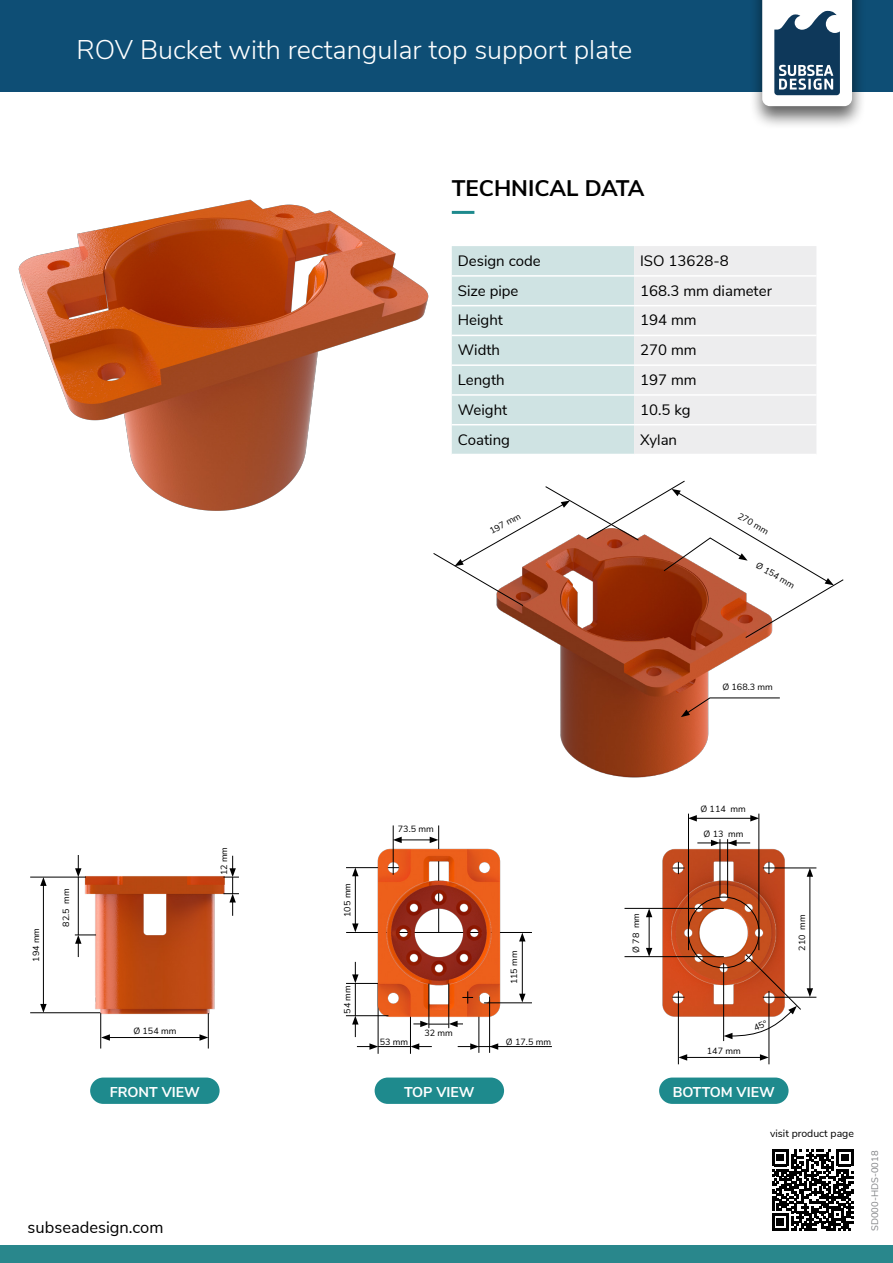
<style>
.page{position:relative;width:893px;height:1263px;background:#fff}
.page>*{position:absolute;margin:0;border:0;box-sizing:border-box;transform-origin:0 0}
.t1{font:300 27px "Nunito Sans";color:#fff}
.t2{font:700 22.5px "Nunito Sans";color:#000}
.t3{font:16.5px "Nunito Sans";color:#000}
.t4{font:15px "Nunito Sans";color:#000}
.t5{font:700 14.25px "Nunito Sans";color:#fff}
.small{font:10.5px "Nunito Sans";color:#000}
.t6{font:9.45px "Nunito Sans";color:#808285}
.t7{font:9px "Nunito Sans";color:#000}
</style>
<div class="page">
<div style="left:0;top:0;width:893px;height:91px;background:#0e4e75"></div>
<div style="left:749px;top:0;width:117px;height:129px;background:#000;opacity:.61"></div>
<svg style="left:762px;top:0;width:90px;height:106px;background:#97a9b7"></svg>
<svg style="left:452px;top:246px;width:364px;height:208px;background:#dee8e8"></svg>
<hr style="left:452px;top:275px;width:182px;height:2px;background:#fff">
<hr style="left:634px;top:275px;width:182px;height:2px;background:#fff">
<hr style="left:452px;top:305px;width:182px;height:1px;background:#fff">
<hr style="left:634px;top:305px;width:182px;height:1px;background:#fff">
<hr style="left:452px;top:335px;width:182px;height:1px;background:#fff">
<hr style="left:634px;top:335px;width:182px;height:1px;background:#fff">
<hr style="left:452px;top:364px;width:182px;height:2px;background:#fff">
<hr style="left:634px;top:364px;width:182px;height:2px;background:#fff">
<hr style="left:452px;top:394px;width:182px;height:2px;background:#fff">
<hr style="left:634px;top:394px;width:182px;height:2px;background:#fff">
<hr style="left:452px;top:424px;width:182px;height:1px;background:#fff">
<hr style="left:634px;top:424px;width:182px;height:1px;background:#fff">
<hr style="left:452px;top:211px;width:22px;height:3px;background:#1e8a8d">
<div style="left:0;top:1246px;width:893px;height:17px;background:#29878c"></div>
<svg style="left:772px;top:1149px;width:81px;height:82px"></svg>
<img style="left:18px;top:199px;width:434px;height:312px">
<img style="left:548px;top:638px;width:218px;height:140px">
<svg style="left:433px;top:481px;width:411px;height:157px"></svg>
<svg style="left:681px;top:697px;width:99px;height:20px"></svg>
<img style="left:77px;top:868px;width:146px;height:155px">
<hr style="left:30px;top:877px;width:56px;height:1px;background:#000">
<hr style="left:30px;top:1012px;width:70px;height:1px;background:#000">
<hr style="left:100px;top:1013px;width:1px;height:35px;background:#000">
<hr style="left:208px;top:1013px;width:1px;height:35px;background:#000">
<svg style="left:75px;top:855px;width:6px;height:22px"></svg>
<svg style="left:75px;top:935px;width:21px;height:22px"></svg>
<hr style="left:43px;top:883px;width:1px;height:123px;background:#000">
<svg style="left:40px;top:1004px;width:7px;height:9px"></svg>
<svg style="left:40px;top:877px;width:7px;height:9px"></svg>
<hr style="left:107px;top:1037px;width:95px;height:1px;background:#000">
<svg style="left:101px;top:1034px;width:9px;height:7px"></svg>
<svg style="left:199px;top:1034px;width:9px;height:7px"></svg>
<hr style="left:78px;top:877px;width:1px;height:58px;background:#000">
<svg style="left:223px;top:856px;width:16px;height:60px"></svg>
<hr style="left:522px;top:939px;width:1px;height:57px;background:#000">
<svg style="left:519px;top:933px;width:6px;height:8px"></svg>
<svg style="left:519px;top:994px;width:6px;height:8px"></svg>
<svg style="left:352px;top:1023px;width:7px;height:14px"></svg>
<svg style="left:357px;top:1043px;width:21px;height:7px"></svg>
<svg style="left:411px;top:1043px;width:21px;height:7px"></svg>
<hr style="left:496px;top:1046px;width:56px;height:1px;background:#000">
<hr style="left:399px;top:840px;width:33px;height:1px;background:#000">
<svg style="left:394px;top:837px;width:8px;height:6px"></svg>
<svg style="left:430px;top:837px;width:8px;height:6px"></svg>
<hr style="left:378px;top:1046px;width:32px;height:1px;background:#000">
<svg style="left:413px;top:1023px;width:50px;height:4px"></svg>
<svg style="left:458px;top:1043px;width:40px;height:7px"></svg>
<hr style="left:438px;top:825px;width:1px;height:108px;background:#000">
<hr style="left:346px;top:932px;width:186px;height:1px;background:#000">
<hr style="left:346px;top:867px;width:55px;height:1px;background:#000">
<hr style="left:346px;top:983px;width:33px;height:1px;background:#000">
<hr style="left:378px;top:984px;width:1px;height:70px;background:#000">
<hr style="left:410px;top:1014px;width:1px;height:40px;background:#000">
<hr style="left:479px;top:997px;width:1px;height:56px;background:#000">
<img style="left:350px;top:843px;width:158px;height:180px">
<svg style="left:462px;top:991px;width:11px;height:12px"></svg>
<hr style="left:489px;top:997px;width:1px;height:56px;background:#000">
<hr style="left:484px;top:1002px;width:48px;height:1px;background:#000">
<hr style="left:448px;top:984px;width:1px;height:44px;background:#000">
<hr style="left:346px;top:1015px;width:42px;height:1px;background:#000">
<hr style="left:393px;top:825px;width:1px;height:50px;background:#000">
<hr style="left:429px;top:984px;width:1px;height:44px;background:#000">
<div style="left:90px;top:1077px;width:130px;height:27px;background:#1e8a8d;border-radius:13px"></div>
<div style="left:375px;top:1077px;width:129px;height:27px;background:#1e8a8d;border-radius:13px"></div>
<div style="left:659px;top:1077px;width:129px;height:27px;background:#1e8a8d;border-radius:13px"></div>
<img style="left:629px;top:838px;width:187px;height:188px">
<hr style="left:685px;top:1057px;width:77px;height:1px;background:#000">
<svg style="left:760px;top:1054px;width:9px;height:7px"></svg>
<svg style="left:679px;top:1054px;width:8px;height:7px"></svg>
<hr style="left:810px;top:874px;width:1px;height:117px;background:#000">
<svg style="left:807px;top:869px;width:6px;height:8px"></svg>
<svg style="left:807px;top:988px;width:6px;height:9px"></svg>
<hr style="left:694px;top:818px;width:59px;height:1px;background:#000">
<svg style="left:689px;top:815px;width:8px;height:6px"></svg>
<svg style="left:750px;top:815px;width:9px;height:6px"></svg>
<hr style="left:688px;top:814px;width:1px;height:136px;background:#000">
<hr style="left:720px;top:839px;width:1px;height:58px;background:#000">
<hr style="left:727px;top:839px;width:1px;height:58px;background:#000">
<hr style="left:759px;top:814px;width:1px;height:136px;background:#000">
<hr style="left:624px;top:908px;width:100px;height:1px;background:#000">
<hr style="left:624px;top:956px;width:100px;height:1px;background:#000">
<hr style="left:769px;top:991px;width:1px;height:73px;background:#000">
<hr style="left:763px;top:997px;width:53px;height:1px;background:#000">
<hr style="left:763px;top:868px;width:53px;height:1px;background:#000">
<svg style="left:672px;top:862px;width:12px;height:12px"></svg>
<hr style="left:678px;top:991px;width:1px;height:73px;background:#000">
<div style="left:688px;top:897px;width:71px;height:71px;border:1px solid #000;border-radius:50%"></div>
<hr style="left:723px;top:963px;width:1px;height:78px;background:#000">
<svg style="left:697px;top:840px;width:53px;height:6px"></svg>
<hr style="left:649px;top:915px;width:1px;height:35px;background:#000">
<svg style="left:646px;top:908px;width:6px;height:9px"></svg>
<svg style="left:646px;top:948px;width:6px;height:9px"></svg>
<svg style="left:724px;top:954px;width:77px;height:85px"></svg>
<p class="t1" style="left:77px;top:30px;width:557px">ROV Bucket with rectangular top support plate</p>
<p class="t2" style="left:452px;top:172px;width:194px">TECHNICAL DATA</p>
<p class="t4" style="left:458px;top:249px;width:84px">Design code</p>
<p class="t4" style="left:640px;top:249px;width:90px">ISO 13628-8</p>
<p class="t4" style="left:458px;top:280px;width:62px">Size pipe</p>
<p class="t4" style="left:640px;top:280px;width:133px">168.3 mm diameter</p>
<p class="t4" style="left:458px;top:309px;width:47px">Height</p>
<p class="t4" style="left:640px;top:309px;width:58px">194 mm</p>
<p class="t4" style="left:458px;top:339px;width:44px">Width</p>
<p class="t4" style="left:640px;top:339px;width:58px">270 mm</p>
<p class="t4" style="left:458px;top:369px;width:48px">Length</p>
<p class="t4" style="left:640px;top:369px;width:58px">197 mm</p>
<p class="t4" style="left:458px;top:399px;width:51px">Weight</p>
<p class="t4" style="left:640px;top:399px;width:52px">10.5 kg</p>
<p class="t4" style="left:458px;top:428px;width:54px">Coating</p>
<p class="t4" style="left:640px;top:428px;width:39px">Xylan</p>
<p class="t7" style="left:487px;top:526px;width:35px;rotate:-29deg">197 mm</p>
<p class="t7" style="left:742px;top:509px;width:35px;rotate:30deg">270 mm</p>
<p class="t7" style="left:760px;top:559px;width:45px;rotate:30deg">Ø 154 mm</p>
<p class="t7" style="left:722px;top:680px;width:52px">Ø 168.3 mm</p>
<p class="t7" style="left:30px;top:962px;width:35px;rotate:-90deg">194 mm</p>
<p class="t7" style="left:59px;top:927px;width:40px;rotate:-90deg">82.5 mm</p>
<p class="t7" style="left:218px;top:875px;width:30px;rotate:-90deg">12 mm</p>
<p class="t7" style="left:133px;top:1025px;width:45px">Ø 154 mm</p>
<p class="t7" style="left:341px;top:917px;width:35px;rotate:-90deg">105 mm</p>
<p class="t7" style="left:341px;top:1014px;width:30px;rotate:-90deg">54 mm</p>
<p class="t7" style="left:398px;top:822px;width:37px">73.5 mm</p>
<p class="t7" style="left:380px;top:1035px;width:30px">53 mm</p>
<p class="t7" style="left:424px;top:1026px;width:30px">32 mm</p>
<p class="t7" style="left:507px;top:984px;width:35px;rotate:-90deg">115 mm</p>
<p class="t7" style="left:506px;top:1035px;width:47px">Ø 17.5 mm</p>
<p class="t7" style="left:700px;top:802px;width:47px">Ø 114 mm</p>
<p class="t7" style="left:704px;top:827px;width:41px">Ø 13 mm</p>
<p class="t7" style="left:629px;top:953px;width:41px;rotate:-90deg">Ø 78 mm</p>
<p class="t7" style="left:795px;top:951px;width:38px;rotate:-90deg">210 mm</p>
<p class="t7" style="left:707px;top:1044px;width:35px">147 mm</p>
<p class="t5" style="left:110px;top:1081px;width:92px">FRONT VIEW</p>
<p class="t5" style="left:404px;top:1081px;width:72px">TOP VIEW</p>
<p class="t5" style="left:673px;top:1081px;width:104px">BOTTOM VIEW</p>
<p class="small" style="left:770px;top:1125px;width:85px">visit product page</p>
<p class="t3" style="left:28px;top:1215px;width:137px">subseadesign.com</p>
<p class="t6" style="left:868px;top:1231px;width:82px;rotate:-90deg">SD000-HDS-0018</p>
</div>
